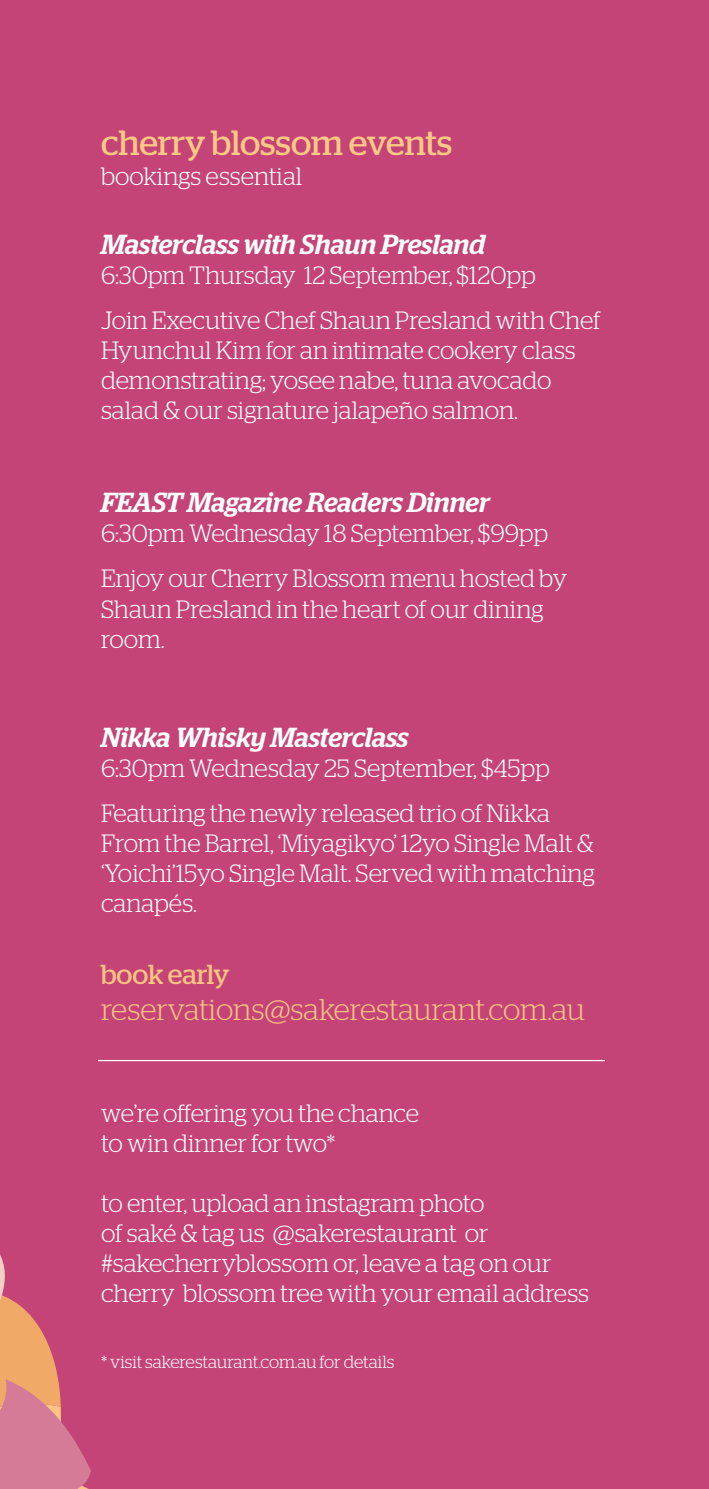
<style>
.page{position:relative;width:709px;height:1489px;background:#fff}
.page>*{position:absolute;margin:0;border:0;box-sizing:border-box;transform-origin:0 0}
.t1{font:35px "Stag";letter-spacing:-.005em;color:#fec984}
.t2{font:300 30px "Stag";letter-spacing:-.005em;color:#fdc482}
.t3{font:italic 500 27.5px "Stag";color:#fff}
.t4{font:27.5px "Stag";color:#fdc482}
.t5{font:300 25px/30px "Stag";color:#fff}
.t6{font:300 17.5px "Stag";color:#fff}
</style>
<div class="page">
<div style="left:0;top:0;width:709px;height:1488px;background:#c54477"></div>
<svg style="left:0;top:1254px;width:91px;height:234px"></svg>
<hr style="left:98px;top:1059px;width:507px;height:2px;background:#fff">
<h1 class="t1" style="left:101px;top:123px;width:352px">cherry blossom events</h1>
<p class="t5" style="left:101px;top:161px;width:203px">bookings essential</p>
<p class="t3" style="left:101px;top:228px;width:386px">Masterclass with Shaun Presland</p>
<p class="t5" style="left:101px;top:253px;width:501px;line-height:45px">6:30pm Thursday 12 September, $120pp<br>Join Executive Chef Shaun Presland with Chef</p>
<p class="t5" style="left:101px;top:335px;width:476px">Hyunchul Kim for an intimate cookery class demonstrating; yosee nabe, tuna avocado salad &amp; our signature jalapeño salmon.</p>
<p class="t3" style="left:101px;top:486px;width:390px">FEAST Magazine Readers Dinner</p>
<p class="t5" style="left:101px;top:511px;width:468px;line-height:45px">6:30pm Wednesday 18 September, $99pp<br>Enjoy our Cherry Blossom menu hosted by</p>
<p class="t5" style="left:101px;top:593px;width:444px">Shaun Presland in the heart of our dining room.</p>
<p class="t3" style="left:101px;top:720px;width:309px">Nikka Whisky Masterclass</p>
<p class="t5" style="left:101px;top:745px;width:450px;line-height:45px">6:30pm Wednesday 25 September, $45pp<br>Featuring the newly released trio of Nikka</p>
<p class="t5" style="left:101px;top:827px;width:495px;text-align:justify">From the Barrel, ‘Miyagikyo’ 12yo Single Malt &amp; ‘Yoichi’15yo Single Malt. Served with matching canapés.</p>
<p class="t4" style="left:101px;top:958px;width:130px">book early</p>
<p class="t2" style="left:101px;top:992px;width:485px">reservations@sakerestaurant.com.au</p>
<p class="t5" style="left:101px;top:1097px;width:319px">we’re offering you the chance to win dinner for two*</p>
<p class="t5" style="left:101px;top:1187px;width:489px">to enter, upload an instagram photo<br>of saké &amp; tag us @sakerestaurant or #sakecherryblossom or, leave a tag on our cherry blossom tree with your email address</p>
<p class="t6" style="left:101px;top:1351px;width:295px">* visit sakerestaurant.com.au for details</p>
</div>
